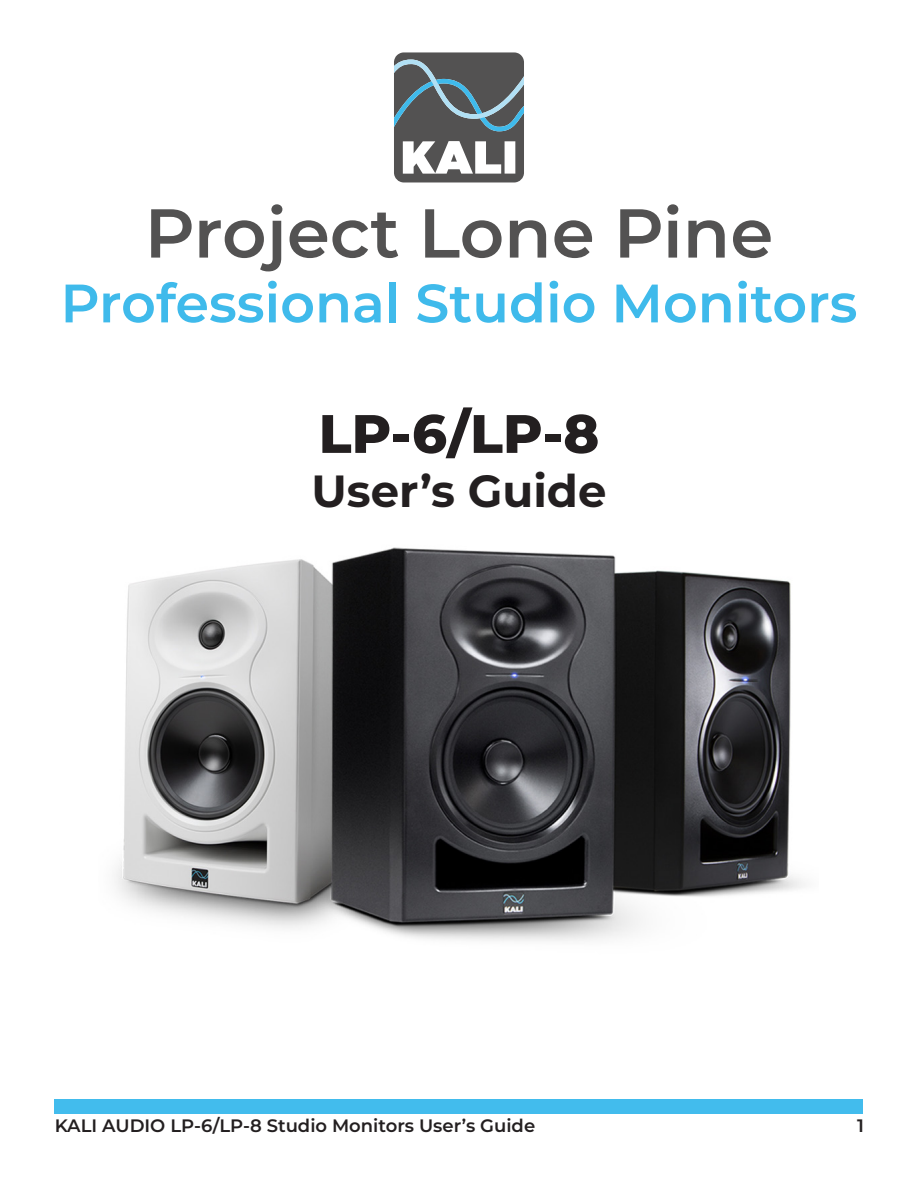
<style>
.page{position:relative;width:918px;height:1188px;background:#fff}
.page>*{position:absolute;margin:0;border:0;box-sizing:border-box;transform-origin:0 0}
.t1{font:600 69px "Montserrat";color:#535252}
.t2{font:600 54px "Montserrat";color:#3fbaeb}
.t3{font:800 54px "Montserrat";color:#231f20}
.t4{font:700 45px "Montserrat";color:#231f20}
.t5{font:600 18px "Montserrat";color:#231f20}
</style>
<div class="page">
<div style="left:54px;top:1100px;width:808px;height:14px;background:#42bced"></div>
<svg style="left:394px;top:52px;width:130px;height:130px;background:#6f777a"></svg>
<img style="left:115px;top:547px;width:690px;height:394px">
<p class="t1" style="left:145px;top:184px;width:630px">Project Lone Pine</p>
<p class="t2" style="left:61px;top:265px;width:798px">Professional Studio Monitors</p>
<p class="t3" style="left:319px;top:394px;width:282px">LP-6/LP-8</p>
<p class="t4" style="left:311px;top:458px;width:297px">User’s Guide</p>
<p class="t5" style="left:55px;top:1112px;width:482px">KALI AUDIO LP-6/LP-8 Studio Monitors User’s Guide</p>
<p class="t5" style="left:857px;top:1112px;width:8px">1</p>
</div>
